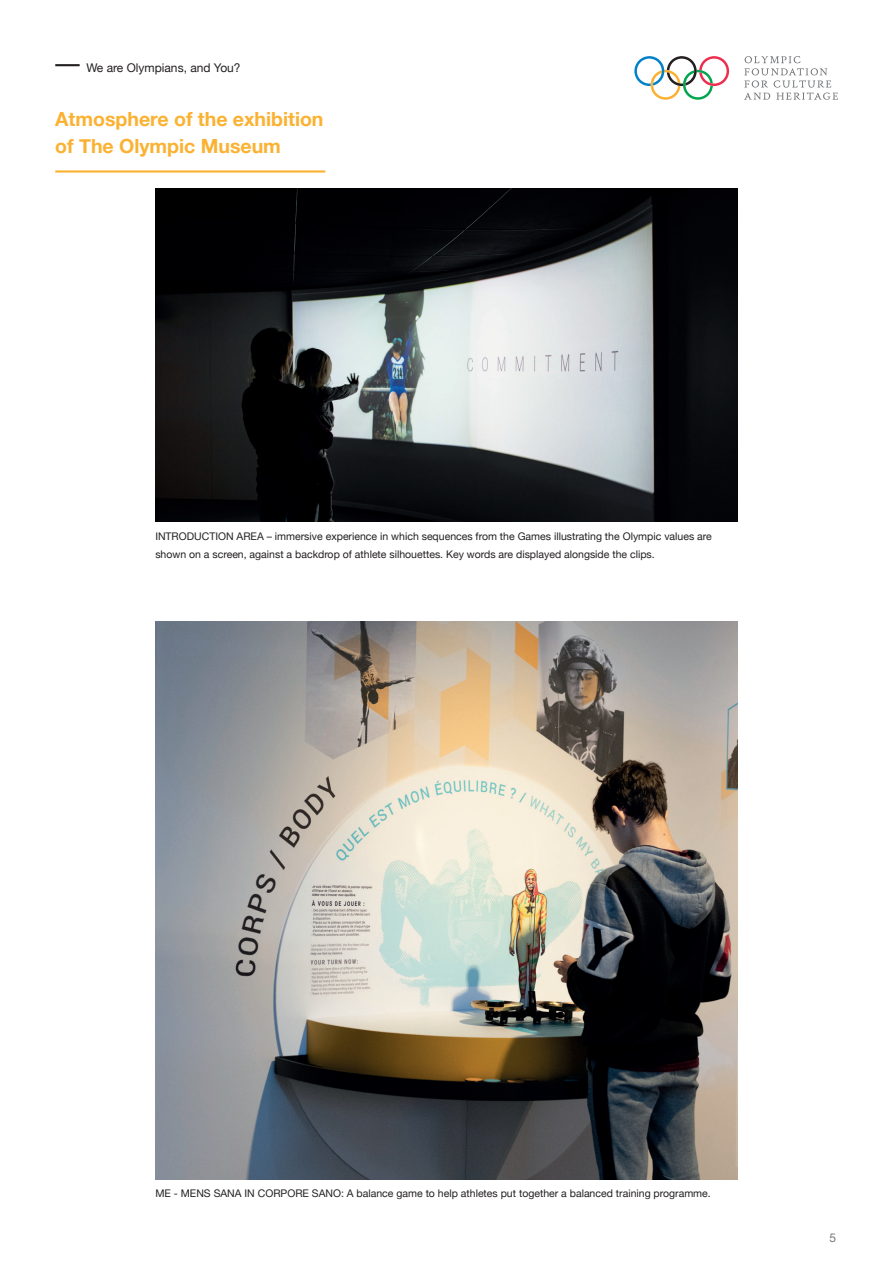
<style>
.page{position:relative;width:893px;height:1263px;background:#fff}
.page>*{position:absolute;margin:0;border:0;box-sizing:border-box;transform-origin:0 0}
.t1{font:700 19.5px/27px "Helvetica Neue";color:#fbb131}
.t2{font:12px "Helvetica Neue";color:#231f20}
.t3{font:12px "Helvetica Neue";color:#76787b}
.t4{font:10.5px/18px "Helvetica Neue";color:#231f20}
</style>
<div class="page">
<svg style="left:744px;top:56px;width:94px;height:44px"></svg>
<svg style="left:634px;top:56px;width:95px;height:44px"></svg>
<hr style="left:55px;top:64px;width:25px;height:2px;background:#231f20">
<hr style="left:55px;top:170px;width:270px;height:3px;background:#fbb131">
<img style="left:155px;top:189px;width:583px;height:333px">
<img style="left:155px;top:621px;width:583px;height:558px">
<p class="t2" style="left:87px;top:59px;width:156px">We are Olympians, and You?</p>
<h1 class="t1" style="left:55px;top:106px;width:270px">Atmosphere of the exhibition of The Olympic Museum</h1>
<p class="t4" style="left:155px;top:528px;width:558px">INTRODUCTION AREA – immersive experience in which sequences from the Games illustrating the Olympic values are shown on a screen, against a backdrop of athlete silhouettes. Key words are displayed alongside the clips.</p>
<p class="t4" style="left:155px;top:1185px;width:557px">ME - MENS SANA IN CORPORE SANO: A balance game to help athletes put together a balanced training programme.</p>
<p class="t3" style="left:830px;top:1229px;width:8px">5</p>
</div>
